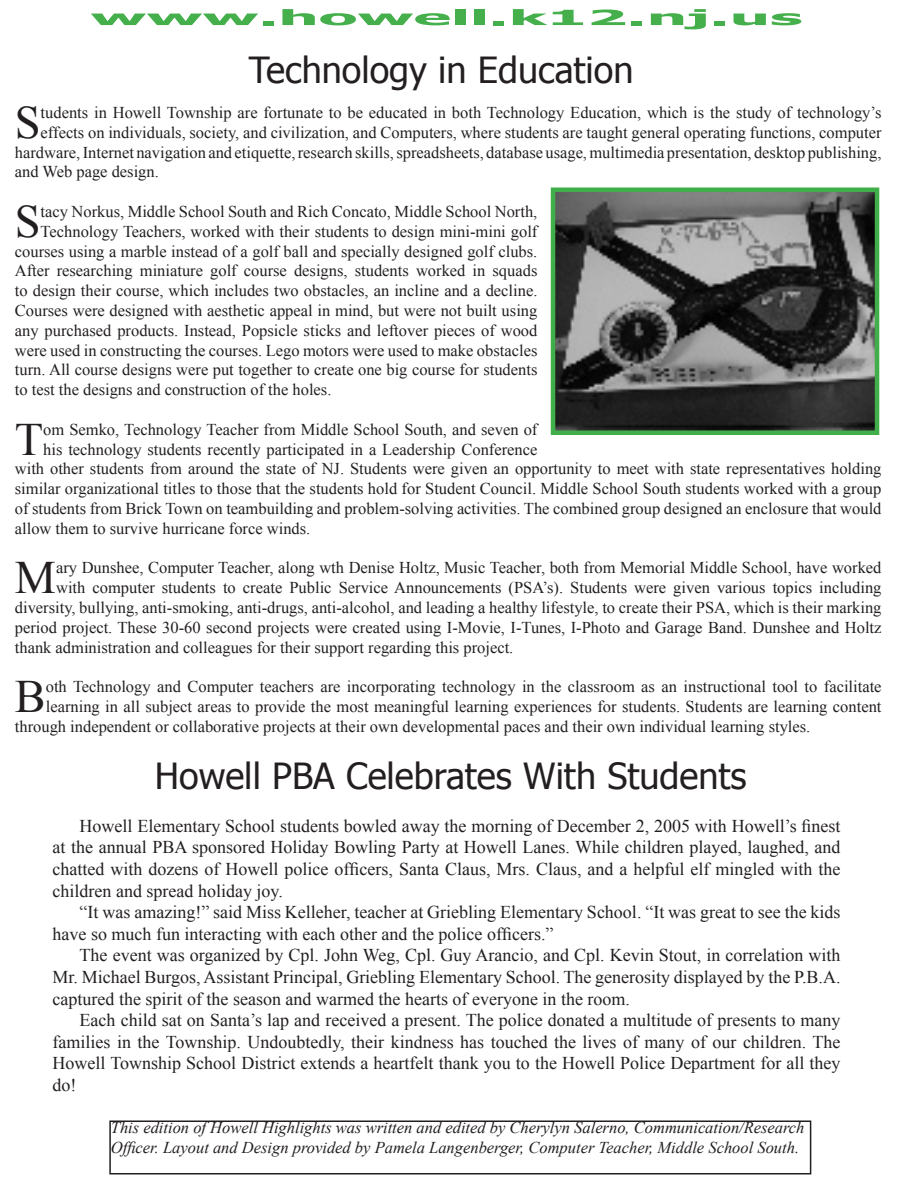
<style>
.page{position:relative;width:918px;height:1188px;background:#fff}
.page>*{position:absolute;margin:0;border:0;box-sizing:border-box;transform-origin:0 0}
.t1{font:46.35px "Times New Roman";color:#231f20}
.t2{font:36px "Tahoma";color:#231f20}
.t3{font:700 21px "Tahoma";color:#44af4b;scale:3 1}
.t4{font:18px/21.6px "Times New Roman";color:#231f20;text-align:justify}
.t5{font:16.5px "Times New Roman";color:#231f20}
.t6{font:italic 16.5px/19.8px "Times New Roman";color:#231f20}
</style>
<div class="page">
<div style="left:109px;top:1120px;width:702px;height:54px;border:2px solid #231f20"></div>
<img style="left:556px;top:193px;width:318px;height:237px">
<div style="left:551px;top:188px;width:328px;height:247px;border:4px solid #40ae49"></div>
<p class="t3" style="left:90px;top:3px;width:239px">www.howell.k12.nj.us</p>
<p class="t2" style="left:249px;top:46px;width:386px">Technology in Education</p>
<p class="t1" style="left:15px;top:91px;width:27px">S</p>
<p class="t5" style="left:41px;top:101px;width:842px">tudents in Howell Township are fortunate to be educated in both Technology Education, which is the study of technology’s</p>
<p class="t5" style="left:41px;top:121px;width:842px">effects on individuals, society, and civilization, and Computers, where students are taught general operating functions, computer</p>
<p class="t5" style="left:15px;top:141px;width:868px">hardware, Internet navigation and etiquette, research skills, spreadsheets, database usage, multimedia presentation, desktop publishing,</p>
<p class="t5" style="left:15px;top:161px;width:146px">and Web page design.</p>
<p class="t1" style="left:15px;top:190px;width:27px">S</p>
<p class="t5" style="left:41px;top:200px;width:498px">tacy Norkus, Middle School South and Rich Concato, Middle School North,</p>
<p class="t5" style="left:41px;top:220px;width:498px">Technology Teachers, worked with their students to design mini-mini golf</p>
<p class="t5" style="left:15px;top:240px;width:524px">courses using a marble instead of a golf ball and specially designed golf clubs.</p>
<p class="t5" style="left:15px;top:260px;width:524px">After researching miniature golf course designs, students worked in squads</p>
<p class="t5" style="left:15px;top:280px;width:524px">to design their course, which includes two obstacles, an incline and a decline.</p>
<p class="t5" style="left:15px;top:299px;width:524px">Courses were designed with aesthetic appeal in mind, but were not built using</p>
<p class="t5" style="left:15px;top:319px;width:524px">any purchased products. Instead, Popsicle sticks and leftover pieces of wood</p>
<p class="t5" style="left:15px;top:339px;width:524px">were used in constructing the courses. Lego motors were used to make obstacles</p>
<p class="t5" style="left:15px;top:359px;width:524px">turn. All course designs were put together to create one big course for students</p>
<p class="t5" style="left:15px;top:379px;width:318px">to test the designs and construction of the holes.</p>
<p class="t1" style="left:15px;top:408px;width:30px">T</p>
<p class="t5" style="left:43px;top:418px;width:496px">om Semko, Technology Teacher from Middle School South, and seven of</p>
<p class="t5" style="left:43px;top:438px;width:496px">his technology students recently participated in a Leadership Conference</p>
<p class="t5" style="left:15px;top:458px;width:868px">with other students from around the state of NJ. Students were given an opportunity to meet with state representatives holding</p>
<p class="t5" style="left:15px;top:478px;width:868px">similar organizational titles to those that the students hold for Student Council. Middle School South students worked with a group</p>
<p class="t5" style="left:15px;top:497px;width:868px">of students from Brick Town on teambuilding and problem-solving activities. The combined group designed an enclosure that would</p>
<p class="t5" style="left:15px;top:517px;width:297px">allow them to survive hurricane force winds.</p>
<p class="t1" style="left:15px;top:547px;width:43px">M</p>
<p class="t5" style="left:56px;top:557px;width:827px">ary Dunshee, Computer Teacher, along wth Denise Holtz, Music Teacher, both from Memorial Middle School, have worked</p>
<p class="t5" style="left:56px;top:577px;width:827px">with computer students to create Public Service Announcements (PSA’s). Students were given various topics including</p>
<p class="t5" style="left:15px;top:596px;width:868px">diversity, bullying, anti-smoking, anti-drugs, anti-alcohol, and leading a healthy lifestyle, to create their PSA, which is their marking</p>
<p class="t5" style="left:15px;top:616px;width:868px">period project. These 30-60 second projects were created using I-Movie, I-Tunes, I-Photo and Garage Band. Dunshee and Holtz</p>
<p class="t5" style="left:15px;top:636px;width:500px">thank administration and colleagues for their support regarding this project.</p>
<p class="t1" style="left:15px;top:665px;width:32px">B</p>
<p class="t5" style="left:46px;top:676px;width:837px">oth Technology and Computer teachers are incorporating technology in the classroom as an instructional tool to facilitate</p>
<p class="t5" style="left:46px;top:695px;width:837px">learning in all subject areas to provide the most meaningful learning experiences for students. Students are learning content</p>
<p class="t5" style="left:15px;top:715px;width:797px">through independent or collaborative projects at their own developmental paces and their own individual learning styles.</p>
<p class="t2" style="left:155px;top:752px;width:593px">Howell PBA Celebrates With Students</p>
<p class="t4" style="left:53px;top:815px;width:789px;text-indent:27px">Howell Elementary School students bowled away the morning of December 2, 2005 with Howell’s finest at the annual PBA sponsored Holiday Bowling Party at Howell Lanes. While children played, laughed, and chatted with dozens of Howell police officers, Santa Claus, Mrs. Claus, and a helpful elf mingled with the children and spread holiday joy.</p>
<p class="t4" style="left:53px;top:901px;width:789px;text-indent:27px">“It was amazing!” said Miss Kelleher, teacher at Griebling Elementary School. “It was great to see the kids have so much fun interacting with each other and the police officers.”</p>
<p class="t4" style="left:53px;top:944px;width:789px;text-indent:27px">The event was organized by Cpl. John Weg, Cpl. Guy Arancio, and Cpl. Kevin Stout, in correlation with Mr. Michael Burgos, Assistant Principal, Griebling Elementary School. The generosity displayed by the P.B.A. captured the spirit of the season and warmed the hearts of everyone in the room.</p>
<p class="t4" style="left:53px;top:1009px;width:789px;text-indent:27px">Each child sat on Santa’s lap and received a present. The police donated a multitude of presents to many families in the Township. Undoubtedly, their kindness has touched the lives of many of our children. The Howell Township School District extends a heartfelt thank you to the Howell Police Department for all they do!</p>
<p class="t6" style="left:111px;top:1118px;width:695px">This edition of Howell Highlights was written and edited by Cherylyn Salerno, Communication/Research<br>Officer. Layout and Design provided by Pamela Langenberger, Computer Teacher, Middle School South.</p>
</div>
